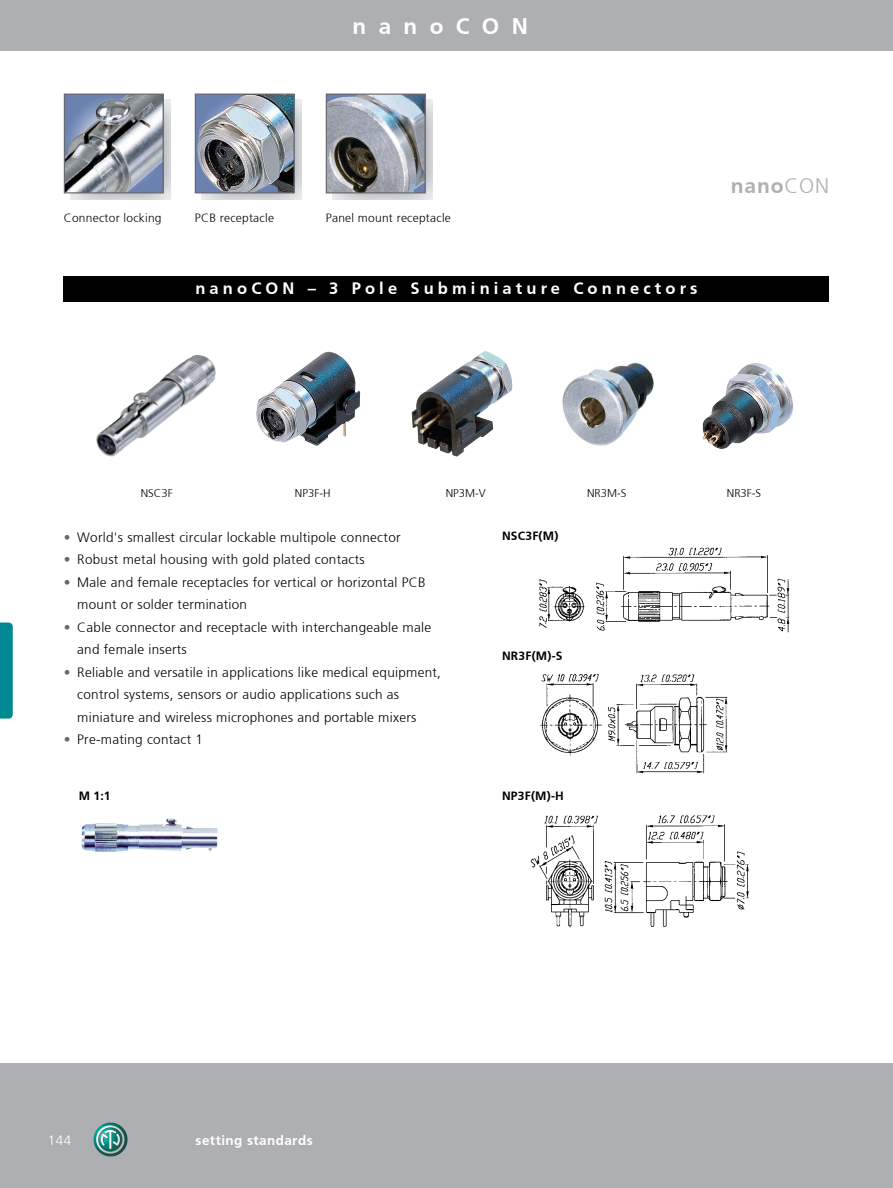
<style>
.page{position:relative;width:893px;height:1188px;background:#fff}
.page>*{position:absolute;margin:0;border:0;box-sizing:border-box;transform-origin:0 0}
.t1{font:700 22.5px "Frutiger";letter-spacing:.55em;color:#fff}
.t2{font:700 21px "Frutiger";color:#aeafb2}
.t3{font:700 16.5px "Frutiger";letter-spacing:.25em;color:#fff}
.t4{font:300 13.5px/22.5px "Frutiger";letter-spacing:.02em;color:#000}
.t5{font:700 13.5px "Frutiger";letter-spacing:.03em;color:#fff}
.t6{font:300 13.5px "Frutiger";color:#fff}
.t7{font:300 12px "Frutiger";letter-spacing:.02em;color:#000}
.t8{font:700 12px "Frutiger";letter-spacing:.02em;color:#000}
.t9{font:300 11.25px "Frutiger";color:#000}
.s1{font-weight:300}
.s2{color:#68676c}
</style>
<div class="page">
<div style="left:0;top:0;width:893px;height:51px;background:#aeafb2"></div>
<div style="left:0;top:1063px;width:893px;height:125px;background:#aeafb2"></div>
<svg style="left:0;top:623px;width:13px;height:96px"></svg>
<img style="left:94px;top:1123px;width:33px;height:33px">
<div style="left:64px;top:276px;width:765px;height:26px;background:#000"></div>
<img style="left:256px;top:352px;width:105px;height:94px">
<img style="left:411px;top:351px;width:102px;height:106px">
<img style="left:96px;top:355px;width:120px;height:102px">
<img style="left:530px;top:815px;width:220px;height:112px">
<img style="left:540px;top:674px;width:187px;height:100px">
<img style="left:539px;top:547px;width:251px;height:85px">
<img style="left:702px;top:363px;width:91px;height:86px">
<img style="left:562px;top:363px;width:92px;height:83px">
<img style="left:82px;top:818px;width:136px;height:34px">
<img style="left:66px;top:96px;width:96px;height:95px">
<div style="left:64px;top:94px;width:100px;height:99px;border:1px solid #68676c"></div>
<img style="left:197px;top:96px;width:96px;height:95px">
<div style="left:195px;top:94px;width:100px;height:99px;border:1px solid #68676c"></div>
<img style="left:328px;top:96px;width:96px;height:95px">
<div style="left:326px;top:94px;width:100px;height:99px;border:1px solid #68676c"></div>
<h1 class="t1" style="left:353px;top:13px;width:177px">nanoCON</h1>
<p class="t7" style="left:64px;top:211px;width:99px">Connector locking</p>
<p class="t7" style="left:195px;top:211px;width:81px">PCB receptacle</p>
<p class="t7" style="left:326px;top:211px;width:127px">Panel mount receptacle</p>
<p class="t3" style="left:195px;top:279px;width:504px">nanoCON – 3 Pole Subminiature Connectors</p>
<h2 class="t2" style="left:731px;top:173px;width:100px">nano<span class="s1">CON</span></h2>
<p class="t9" style="left:141px;top:487px;width:33px">NSC3F</p>
<p class="t9" style="left:295px;top:487px;width:37px">NP3F-H</p>
<p class="t9" style="left:446px;top:487px;width:42px">NP3M-V</p>
<p class="t9" style="left:587px;top:487px;width:41px">NR3M-S</p>
<p class="t9" style="left:727px;top:487px;width:36px">NR3F-S</p>
<p class="t8" style="left:502px;top:529px;width:58px">NSC3F(M)</p>
<p class="t4" style="left:64px;top:526px;width:338px"><span class="s2">•</span> World's smallest circular lockable multipole connector</p>
<p class="t4" style="left:64px;top:548px;width:302px"><span class="s2">•</span> Robust metal housing with gold plated contacts</p>
<p class="t4" style="left:77px;top:571px;width:350px;text-indent:-14px"><span class="s2">•</span> Male and female receptacles for vertical or horizontal PCB mount or solder termination</p>
<p class="t4" style="left:77px;top:616px;width:355px;text-indent:-14px"><span class="s2">•</span> Cable connector and receptacle with interchangeable male and female inserts</p>
<p class="t4" style="left:77px;top:661px;width:365px;text-indent:-14px"><span class="s2">•</span> Reliable and versatile in applications like medical equipment, control systems, sensors or audio applications such as miniature and wireless microphones and portable mixers</p>
<p class="t4" style="left:64px;top:728px;width:141px"><span class="s2">•</span> Pre-mating contact 1</p>
<p class="t8" style="left:502px;top:648px;width:62px">NR3F(M)-S</p>
<p class="t8" style="left:79px;top:789px;width:33px">M 1:1</p>
<p class="t8" style="left:502px;top:789px;width:63px">NP3F(M)-H</p>
<p class="t6" style="left:48px;top:1132px;width:25px">144</p>
<p class="t5" style="left:196px;top:1132px;width:119px">setting standards</p>
</div>
